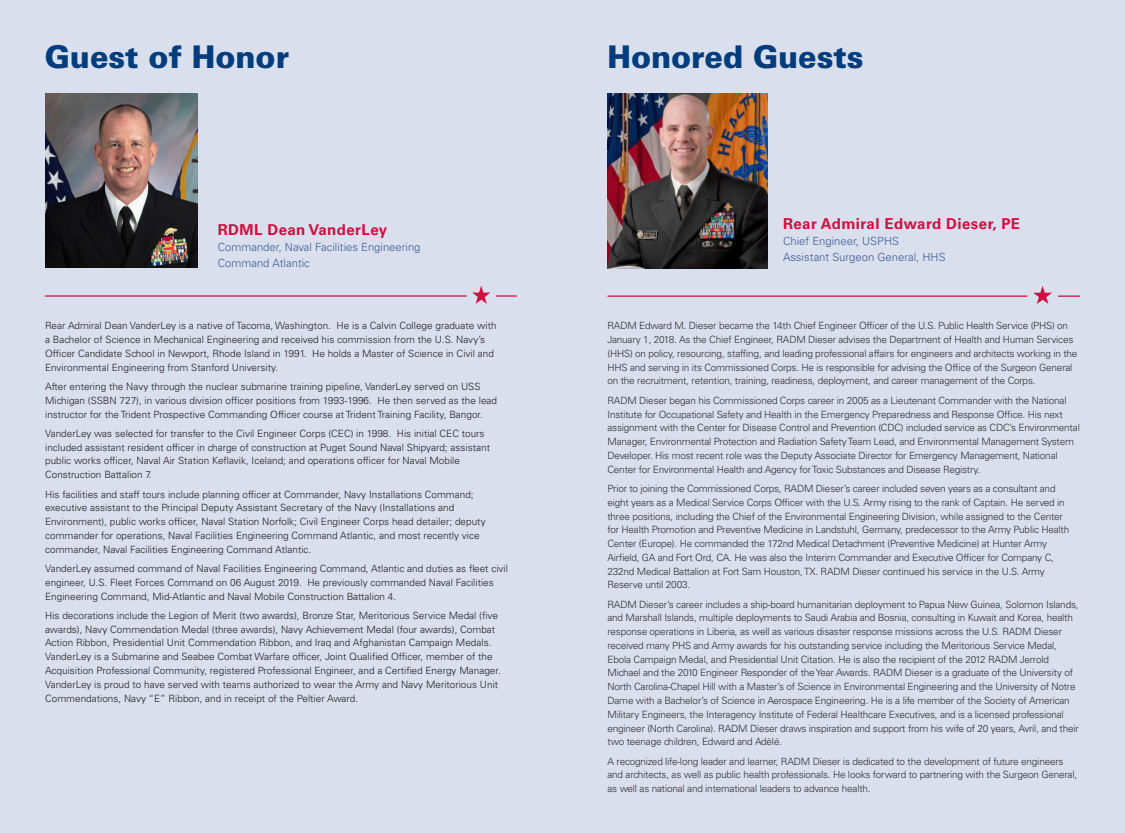
<style>
.page{position:relative;width:1125px;height:833px;background:#fff}
.page>*{position:absolute;margin:0;border:0;box-sizing:border-box;transform-origin:0 0}
.Title-_blue{font:900 31.25px "Univers LT Std";letter-spacing:-.005em;color:#013d7d}
.Subtitle-_blue{font:700 15px "Univers LT Std";letter-spacing:.03em;color:#d10e40}
.Subtitle-_blue-2{font:300 11.25px "Univers LT Std";color:#3d5c95}
.Body_Text{font:300 10px/13.8px "Univers LT Std";letter-spacing:-.02em;color:#312f30}
.Body_Text-2{font:300 10px/13.8px "Univers LT Std";color:#231f20}
</style>
<div class="page">
<div style="left:0;top:0;width:1125px;height:832px;background:#dadfed"></div>
<hr style="left:608px;top:295px;width:419px;height:2px;background:#d10e40">
<svg style="left:1033px;top:286px;width:19px;height:18px"></svg>
<hr style="left:1058px;top:295px;width:22px;height:2px;background:#d10e40">
<hr style="left:45px;top:295px;width:422px;height:1px;background:#d10e40">
<svg style="left:472px;top:286px;width:18px;height:18px"></svg>
<svg style="left:496px;top:295px;width:21px;height:1px"></svg>
<img style="left:45px;top:94px;width:153px;height:173px">
<img style="left:608px;top:94px;width:160px;height:174px">
<p class="Title-_blue" style="left:45px;top:37px;width:246px">Guest of Honor</p>
<p class="Title-_blue" style="left:608px;top:37px;width:258px">Honored Guests</p>
<p class="Subtitle-_blue" style="left:218px;top:221px;width:171px">RDML Dean VanderLey</p>
<p class="Subtitle-_blue-2" style="left:218px;top:240px;width:204px">Commander, Naval Facilities Engineering</p>
<p class="Subtitle-_blue-2" style="left:218px;top:256px;width:94px">Command Atlantic</p>
<p class="Body_Text-2" style="left:45px;top:319px;width:453px">Rear Admiral Dean VanderLey is a native of Tacoma, Washington. He is a Calvin College graduate with a Bachelor of Science in Mechanical Engineering and received his commission from the U.S. Navy’s Officer Candidate School in Newport, Rhode Island in 1991. He holds a Master of Science in Civil and Environmental Engineering from Stanford University.</p>
<p class="Body_Text-2" style="left:45px;top:379px;width:454px">After entering the Navy through the nuclear submarine training pipeline, VanderLey served on USS<br>Michigan (SSBN 727), in various division officer positions from 1993-1996. He then served as the lead instructor for the Trident Prospective Commanding Officer course at Trident Training Facility, Bangor.</p>
<p class="Body_Text-2" style="left:45px;top:426px;width:446px">VanderLey was selected for transfer to the Civil Engineer Corps (CEC) in 1998. His initial CEC tours included assistant resident officer in charge of construction at Puget Sound Naval Shipyard; assistant public works officer, Naval Air Station Keflavik, Iceland; and operations officer for Naval Mobile Construction Battalion 7.</p>
<p class="Body_Text-2" style="left:45px;top:487px;width:442px">His facilities and staff tours include planning officer at Commander, Navy Installations Command; executive assistant to the Principal Deputy Assistant Secretary of the Navy (Installations and Environment), public works officer, Naval Station Norfolk; Civil Engineer Corps head detailer; deputy commander for operations, Naval Facilities Engineering Command Atlantic, and most recently vice commander, Naval Facilities Engineering Command Atlantic.</p>
<p class="Body_Text-2" style="left:45px;top:561px;width:464px">VanderLey assumed command of Naval Facilities Engineering Command, Atlantic and duties as fleet civil engineer, U.S. Fleet Forces Command on 06 August 2019. He previously commanded Naval Facilities<br>Engineering Command, Mid-Atlantic and Naval Mobile Construction Battalion 4.</p>
<p class="Body_Text-2" style="left:45px;top:608px;width:457px">His decorations include the Legion of Merit (two awards), Bronze Star, Meritorious Service Medal (five awards), Navy Commendation Medal (three awards), Navy Achievement Medal (four awards), Combat Action Ribbon, Presidential Unit Commendation Ribbon, and Iraq and Afghanistan Campaign Medals.<br>VanderLey is a Submarine and Seabee Combat Warfare officer, Joint Qualified Officer, member of the Acquisition Professional Community, registered Professional Engineer, and a Certified Energy Manager.<br>VanderLey is proud to have served with teams authorized to wear the Army and Navy Meritorious Unit Commendations, Navy “E” Ribbon, and in receipt of the Peltier Award.</p>
<p class="Subtitle-_blue" style="left:783px;top:214px;width:239px">Rear Admiral Edward Dieser, PE</p>
<p class="Subtitle-_blue-2" style="left:783px;top:234px;width:118px">Chief Engineer, USPHS</p>
<p class="Subtitle-_blue-2" style="left:783px;top:250px;width:164px">Assistant Surgeon General, HHS</p>
<p class="Body_Text" style="left:608px;top:319px;width:471px">RADM Edward M. Dieser became the 14th Chief Engineer Officer of the U.S. Public Health Service (PHS) on January 1, 2018. As the Chief Engineer, RADM Dieser advises the Department of Health and Human Services (HHS) on policy, resourcing, staffing, and leading professional affairs for engineers and architects working in the HHS and serving in its Commissioned Corps. He is responsible for advising the Office of the Surgeon General on the recruitment, retention, training, readiness, deployment, and career management of the Corps.</p>
<p class="Body_Text" style="left:608px;top:393px;width:474px">RADM Dieser began his Commissioned Corps career in 2005 as a Lieutenant Commander with the National Institute for Occupational Safety and Health in the Emergency Preparedness and Response Office. His next assignment with the Center for Disease Control and Prevention (CDC) included service as CDC’s Environmental Manager, Environmental Protection and Radiation Safety Team Lead, and Environmental Management System Developer. His most recent role was the Deputy Associate Director for Emergency Management, National Center for Environmental Health and Agency for Toxic Substances and Disease Registry.</p>
<p class="Body_Text" style="left:608px;top:481px;width:463px">Prior to joining the Commissioned Corps, RADM Dieser’s career included seven years as a consultant and eight years as a Medical Service Corps Officer with the U.S. Army rising to the rank of Captain. He served in three positions, including the Chief of the Environmental Engineering Division, while assigned to the Center for Health Promotion and Preventive Medicine in Landstuhl, Germany, predecessor to the Army Public Health Center (Europe). He commanded the 172nd Medical Detachment (Preventive Medicine) at Hunter Army Airfield, GA and Fort Ord, CA. He was also the Interim Commander and Executive Officer for Company C, 232nd Medical Battalion at Fort Sam Houston, TX. RADM Dieser continued his service in the U.S. Army Reserve until 2003.</p>
<p class="Body_Text" style="left:608px;top:597px;width:473px">RADM Dieser’s career includes a ship-board humanitarian deployment to Papua New Guinea, Solomon Islands, and Marshall Islands, multiple deployments to Saudi Arabia and Bosnia, consulting in Kuwait and Korea, health response operations in Liberia, as well as various disaster response missions across the U.S. RADM Dieser received many PHS and Army awards for his outstanding service including the Meritorious Service Medal, Ebola Campaign Medal, and Presidential Unit Citation. He is also the recipient of the 2012 RADM Jerrold Michael and the 2010 Engineer Responder of the Year Awards. RADM Dieser is a graduate of the University of North Carolina-Chapel Hill with a Master’s of Science in Environmental Engineering and the University of Notre Dame with a Bachelor’s of Science in Aerospace Engineering. He is a life member of the Society of American Military Engineers, the Interagency Institute of Federal Healthcare Executives, and is a licensed professional engineer (North Carolina). RADM Dieser draws inspiration and support from his wife of 20 years, Avril, and their two teenage children, Edward and Adèlé.</p>
<p class="Body_Text" style="left:608px;top:754px;width:471px">A recognized life-long leader and learner, RADM Dieser is dedicated to the development of future engineers and architects, as well as public health professionals. He looks forward to partnering with the Surgeon General, as well as national and international leaders to advance health.</p>
</div>
